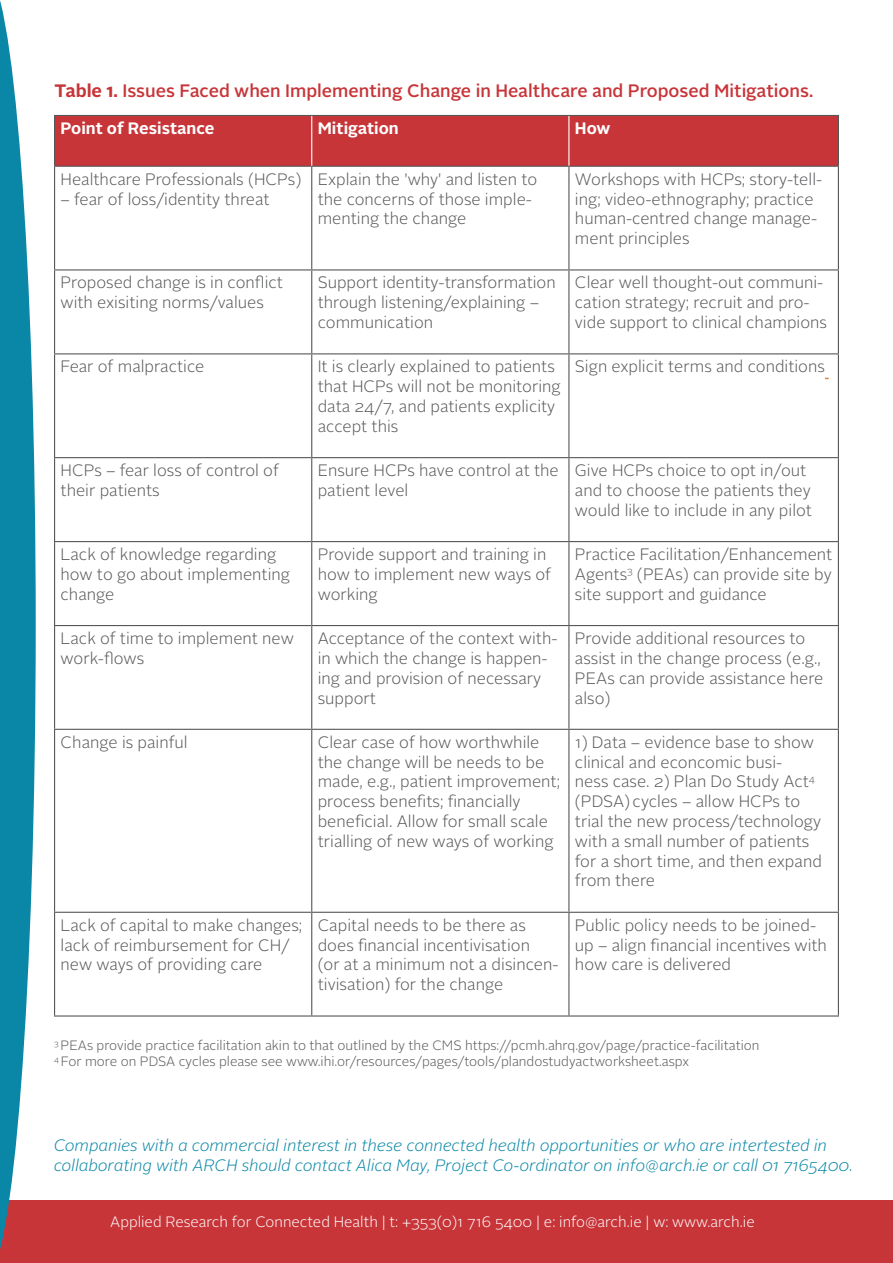
<style>
.page{position:relative;width:893px;height:1263px;background:#fff}
.page>*{position:absolute;margin:0;border:0;box-sizing:border-box;transform-origin:0 0}
.t1{font:500 18px "Alright Sans";color:#c83539}
.t2{font:300 16.5px/19.8px "Alright Sans";color:#57585a}
.t3{font:italic 300 16.5px/19.8px "Alright Sans";color:#0a87a7}
.t4{font:700 16.5px "Alright Sans";color:#fff}
.t5{font:300 15px "Alright Sans";color:#fff}
.t6{font:300 13.5px "Alright Sans";color:#57585a}
.s1{font-weight:700}
</style>
<div class="page">
<div style="left:0;top:1200px;width:893px;height:63px;background:#c83539"></div>
<svg style="left:0;top:0;width:36px;height:1249px;fill:#0a87a7"></svg>
<div style="left:55px;top:116px;width:783px;height:50px;background:#c83539"></div>
<hr style="left:54px;top:115px;width:258px;height:1px;background:#57585a">
<hr style="left:54px;top:116px;width:1px;height:50px;background:#57585a">
<hr style="left:312px;top:115px;width:257px;height:1px;background:#57585a">
<hr style="left:569px;top:115px;width:270px;height:1px;background:#57585a">
<hr style="left:838px;top:116px;width:1px;height:50px;background:#57585a">
<hr style="left:54px;top:166px;width:258px;height:1px;background:#57585a">
<hr style="left:54px;top:167px;width:1px;height:102px;background:#57585a">
<hr style="left:312px;top:166px;width:257px;height:1px;background:#57585a">
<hr style="left:311px;top:167px;width:1px;height:102px;background:#57585a">
<hr style="left:569px;top:166px;width:270px;height:1px;background:#57585a">
<hr style="left:568px;top:167px;width:1px;height:102px;background:#57585a">
<hr style="left:838px;top:167px;width:1px;height:102px;background:#57585a">
<hr style="left:54px;top:269px;width:258px;height:1px;background:#57585a">
<hr style="left:54px;top:270px;width:1px;height:83px;background:#57585a">
<hr style="left:312px;top:269px;width:257px;height:1px;background:#57585a">
<hr style="left:311px;top:270px;width:1px;height:83px;background:#57585a">
<hr style="left:569px;top:269px;width:270px;height:1px;background:#57585a">
<hr style="left:568px;top:270px;width:1px;height:83px;background:#57585a">
<hr style="left:838px;top:270px;width:1px;height:83px;background:#57585a">
<hr style="left:54px;top:353px;width:258px;height:1px;background:#57585a">
<hr style="left:54px;top:354px;width:1px;height:103px;background:#57585a">
<hr style="left:312px;top:353px;width:257px;height:1px;background:#57585a">
<hr style="left:311px;top:354px;width:1px;height:103px;background:#57585a">
<hr style="left:569px;top:353px;width:270px;height:1px;background:#57585a">
<hr style="left:568px;top:354px;width:1px;height:103px;background:#57585a">
<hr style="left:838px;top:354px;width:1px;height:103px;background:#57585a">
<hr style="left:54px;top:457px;width:258px;height:1px;background:#57585a">
<hr style="left:54px;top:458px;width:1px;height:83px;background:#57585a">
<hr style="left:312px;top:457px;width:257px;height:1px;background:#57585a">
<hr style="left:311px;top:458px;width:1px;height:83px;background:#57585a">
<hr style="left:569px;top:457px;width:270px;height:1px;background:#57585a">
<hr style="left:568px;top:458px;width:1px;height:83px;background:#57585a">
<hr style="left:838px;top:458px;width:1px;height:83px;background:#57585a">
<hr style="left:54px;top:541px;width:258px;height:1px;background:#57585a">
<hr style="left:54px;top:542px;width:1px;height:83px;background:#57585a">
<hr style="left:312px;top:541px;width:257px;height:1px;background:#57585a">
<hr style="left:311px;top:542px;width:1px;height:83px;background:#57585a">
<hr style="left:569px;top:541px;width:270px;height:1px;background:#57585a">
<hr style="left:568px;top:542px;width:1px;height:83px;background:#57585a">
<hr style="left:838px;top:542px;width:1px;height:83px;background:#57585a">
<hr style="left:54px;top:625px;width:258px;height:1px;background:#57585a">
<hr style="left:54px;top:626px;width:1px;height:103px;background:#57585a">
<hr style="left:312px;top:625px;width:257px;height:1px;background:#57585a">
<hr style="left:311px;top:626px;width:1px;height:103px;background:#57585a">
<hr style="left:569px;top:625px;width:270px;height:1px;background:#57585a">
<hr style="left:568px;top:626px;width:1px;height:103px;background:#57585a">
<hr style="left:838px;top:626px;width:1px;height:103px;background:#57585a">
<hr style="left:54px;top:729px;width:258px;height:1px;background:#57585a">
<hr style="left:54px;top:730px;width:1px;height:182px;background:#57585a">
<hr style="left:312px;top:729px;width:257px;height:1px;background:#57585a">
<hr style="left:311px;top:730px;width:1px;height:182px;background:#57585a">
<hr style="left:569px;top:729px;width:270px;height:1px;background:#57585a">
<hr style="left:568px;top:730px;width:1px;height:182px;background:#57585a">
<hr style="left:838px;top:730px;width:1px;height:182px;background:#57585a">
<hr style="left:54px;top:912px;width:258px;height:1px;background:#57585a">
<hr style="left:54px;top:913px;width:1px;height:102px;background:#57585a">
<hr style="left:312px;top:912px;width:257px;height:1px;background:#57585a">
<hr style="left:311px;top:913px;width:1px;height:102px;background:#57585a">
<hr style="left:569px;top:912px;width:270px;height:1px;background:#57585a">
<hr style="left:568px;top:913px;width:1px;height:102px;background:#57585a">
<hr style="left:838px;top:913px;width:1px;height:102px;background:#57585a">
<hr style="left:54px;top:1015px;width:258px;height:1px;background:#57585a">
<hr style="left:312px;top:1015px;width:257px;height:1px;background:#57585a">
<hr style="left:569px;top:1015px;width:270px;height:1px;background:#57585a">
<hr style="left:311px;top:116px;width:1px;height:50px;background:#fff">
<hr style="left:568px;top:116px;width:1px;height:50px;background:#fff">
<p class="t1" style="left:54px;top:78px;width:760px"><span class="s1">Table 1.</span> Issues Faced when Implementing Change in Healthcare and Proposed Mitigations.</p>
<p class="t4" style="left:61px;top:117px;width:155px">Point of Resistance</p>
<p class="t4" style="left:318px;top:117px;width:82px">Mitigation</p>
<p class="t4" style="left:575px;top:117px;width:37px">How</p>
<p class="t2" style="left:61px;top:169px;width:242px">Healthcare Professionals (HCPs)</p>
<p class="t2" style="left:61px;top:189px;width:210px">– fear of loss/identity threat</p>
<p class="t2" style="left:318px;top:169px;width:221px">Explain the 'why' and listen to the concerns of those imple&shy;menting the change</p>
<p class="t2" style="left:575px;top:169px;width:249px">Workshops with HCPs; story-tell&shy;ing; video-ethnography; practice human-centred change manage&shy;ment principles</p>
<p class="t2" style="left:61px;top:273px;width:224px">Proposed change is in conflict with exisiting norms/values</p>
<p class="t2" style="left:318px;top:273px;width:240px">Support identity-transformation through listening/explaining – communication</p>
<p class="t2" style="left:575px;top:273px;width:254px">Clear well thought-out communi&shy;cation strategy; recruit and pro&shy;vide support to clinical champions</p>
<p class="t2" style="left:61px;top:357px;width:145px">Fear of malpractice</p>
<p class="t2" style="left:318px;top:357px;width:245px">It is clearly explained to patients that HCPs will not be monitoring data 24/7, and patients explicity accept this</p>
<p class="t2" style="left:575px;top:357px;width:251px">Sign explicit terms and conditions</p>
<p class="t2" style="left:61px;top:461px;width:220px">HCPs – fear loss of control of their patients</p>
<p class="t2" style="left:318px;top:461px;width:242px">Ensure HCPs have control at the patient level</p>
<p class="t2" style="left:575px;top:461px;width:239px">Give HCPs choice to opt in/out and to choose the patients they would like to include in any pilot</p>
<p class="t2" style="left:61px;top:545px;width:231px">Lack of knowledge regarding how to go about implementing change</p>
<p class="t2" style="left:318px;top:545px;width:235px">Provide support and training in how to implement new ways of working</p>
<p class="t2" style="left:575px;top:545px;width:259px;text-align:justify">Practice Facilitation/Enhancement Agents<sup>3</sup> (PEAs) can provide site by site support and guidance</p>
<p class="t2" style="left:61px;top:629px;width:235px">Lack of time to implement new work-flows</p>
<p class="t2" style="left:318px;top:629px;width:241px">Acceptance of the context with&shy;in which the change is happen&shy;ing and provision of necessary support</p>
<p class="t2" style="left:575px;top:629px;width:250px">Provide additional resources to assist in the change process (e.g.,<br>PEAs can provide assistance here also)</p>
<p class="t2" style="left:61px;top:732px;width:129px">Change is painful</p>
<p class="t2" style="left:318px;top:732px;width:244px">Clear case of how worthwhile the change will be needs to be made, e.g., patient improvement; process benefits; financially beneficial. Allow for small scale trialling of new ways of working</p>
<p class="t2" style="left:575px;top:732px;width:248px">1) Data – evidence base to show clinical and econcomic busi-<br>ness case. 2) Plan Do Study Act<sup>4 </sup>(PDSA) cycles – allow HCPs to trial the new process/technology with a small number of patients for a short time, and then expand from there</p>
<p class="t2" style="left:61px;top:915px;width:243px">Lack of capital to make changes; lack of reimbursement for CH/ new ways of providing care</p>
<p class="t2" style="left:318px;top:915px;width:242px">Capital needs to be there as does financial incentivisation<br>(or at a minimum not a disincen&shy;tivisation) for the change</p>
<p class="t2" style="left:575px;top:915px;width:254px">Public policy needs to be joined&shy;up – align financial incentives with how care is delivered</p>
<p class="t6" style="left:54px;top:1036px;width:707px"><sup>3</sup> PEAs provide practice facilitation akin to that outlined by the CMS https://pcmh.ahrq.gov/page/practice-facilitation</p>
<p class="t6" style="left:54px;top:1052px;width:637px"><sup>4</sup> For more on PDSA cycles please see www.ihi.or/resources/pages/tools/plandostudyactworksheet.aspx</p>
<p class="t3" style="left:54px;top:1136px;width:800px">Companies with a commercial interest in these connected health opportunities or who are intertested in collaborating with ARCH should contact Alica May, Project Co-ordinator on info@arch.ie or call 01 7165400.</p>
<p class="t5" style="left:110px;top:1212px;width:646px">Applied Research for Connected Health | t: +353(0)1 716 5400 | e: info@arch.ie | w: www.arch.ie</p>
</div>
